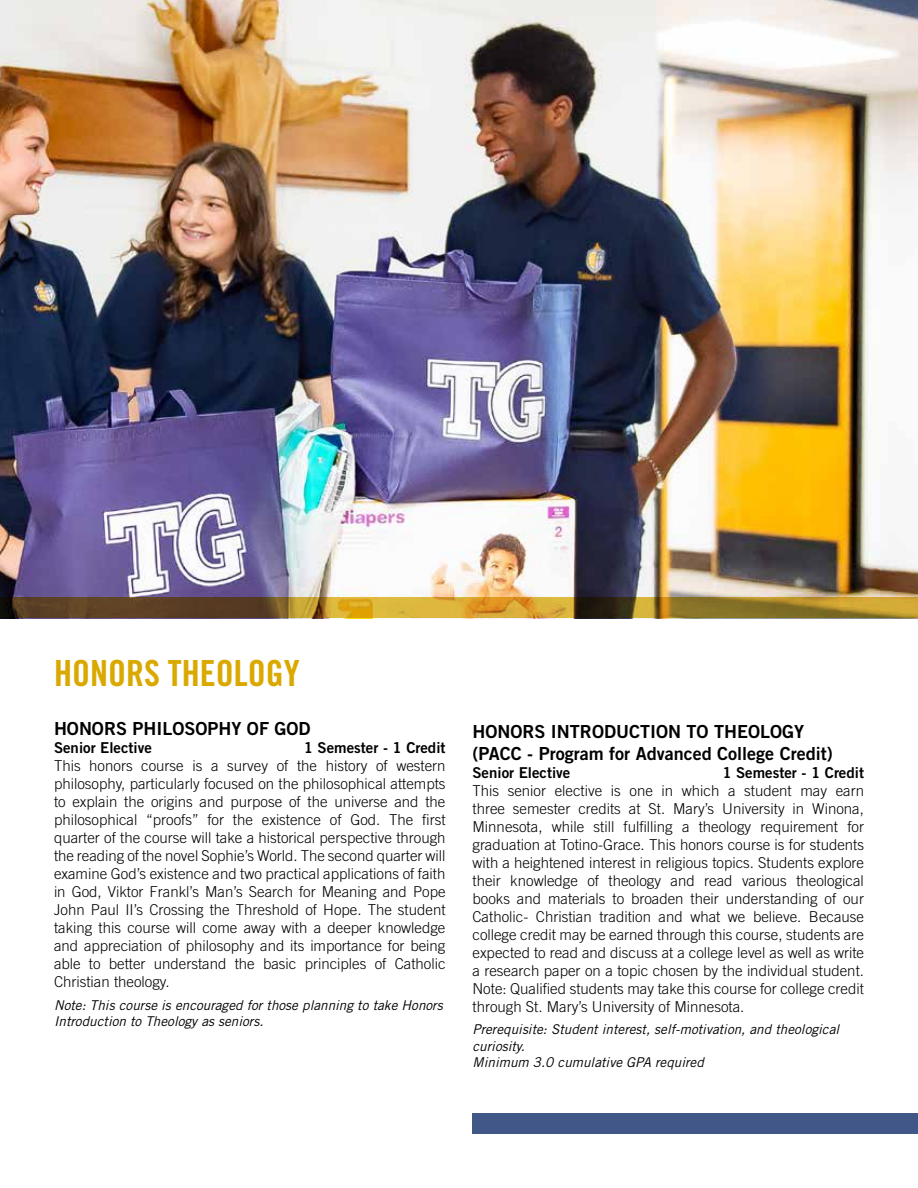
<style>
.page{position:relative;width:918px;height:1188px;background:#fff}
.page>*{position:absolute;margin:0;border:0;box-sizing:border-box;transform-origin:0 0}
.t1{font:36px "Trade Gothic Bold Cond Twenty";color:#daa900}
.t2{font:18px/21.6px "Trade Gothic Bold Two";color:#000}
.t3{font:300 15px/18px "Trade Gothic";color:#000;text-align:justify}
.t4{font:15px "Trade Gothic Bold Two";color:#000}
.t5{font:italic 13.5px/16.2px "Trade Gothic";color:#000}
</style>
<div class="page">
<img style="left:0;top:0;width:918px;height:597px">
<div style="left:472px;top:1113px;width:446px;height:21px;background:#405788"></div>
<svg style="left:0;top:597px;width:918px;height:21px;background:#937228"></svg>
<h1 class="t1" style="left:54px;top:651px;width:247px">HONORS THEOLOGY</h1>
<p class="t2" style="left:54px;top:717px;width:258px">HONORS PHILOSOPHY OF GOD</p>
<p class="t4" style="left:54px;top:738px;width:99px">Senior Elective</p>
<p class="t4" style="left:304px;top:738px;width:143px">1 Semester - 1 Credit</p>
<p class="t3" style="left:54px;top:756px;width:393px">This honors course is a survey of the history of western philosophy, particularly focused on the philosophical attempts to explain the origins and purpose of the universe and the philosophical “proofs” for the existence of God. The first quarter of the course will take a historical perspective through the reading of the novel Sophie’s World. The second quarter will examine God’s existence and two practical applications of faith in God, Viktor Frankl’s Man’s Search for Meaning and Pope John Paul II’s Crossing the Threshold of Hope. The student taking this course will come away with a deeper knowledge and appreciation of philosophy and its importance for being able to better understand the basic principles of Catholic Christian theology.</p>
<p class="t5" style="left:54px;top:997px;width:390px">Note: This course is encouraged for those planning to take Honors<br>Introduction to Theology as seniors.</p>
<p class="t2" style="left:472px;top:720px;width:362px">HONORS INTRODUCTION TO THEOLOGY (PACC - Program for Advanced College Credit)</p>
<p class="t4" style="left:472px;top:763px;width:99px">Senior Elective</p>
<p class="t4" style="left:722px;top:763px;width:143px">1 Semester - 1 Credit</p>
<p class="t3" style="left:472px;top:781px;width:393px">This senior elective is one in which a student may earn three semester credits at St. Mary’s University in Winona, Minnesota, while still fulfilling a theology requirement for graduation at Totino-Grace. This honors course is for students with a heightened interest in religious topics. Students explore their knowledge of theology and read various theological books and materials to broaden their understanding of our Catholic- Christian tradition and what we believe. Because college credit may be earned through this course, students are expected to read and discuss at a college level as well as write a research paper on a topic chosen by the individual student.<br>Note: Qualified students may take this course for college credit through St. Mary’s University of Minnesota.</p>
<p class="t5" style="left:472px;top:1021px;width:368px">Prerequisite: Student interest, self-motivation, and theological curiosity.<br>Minimum 3.0 cumulative GPA required</p>
</div>
